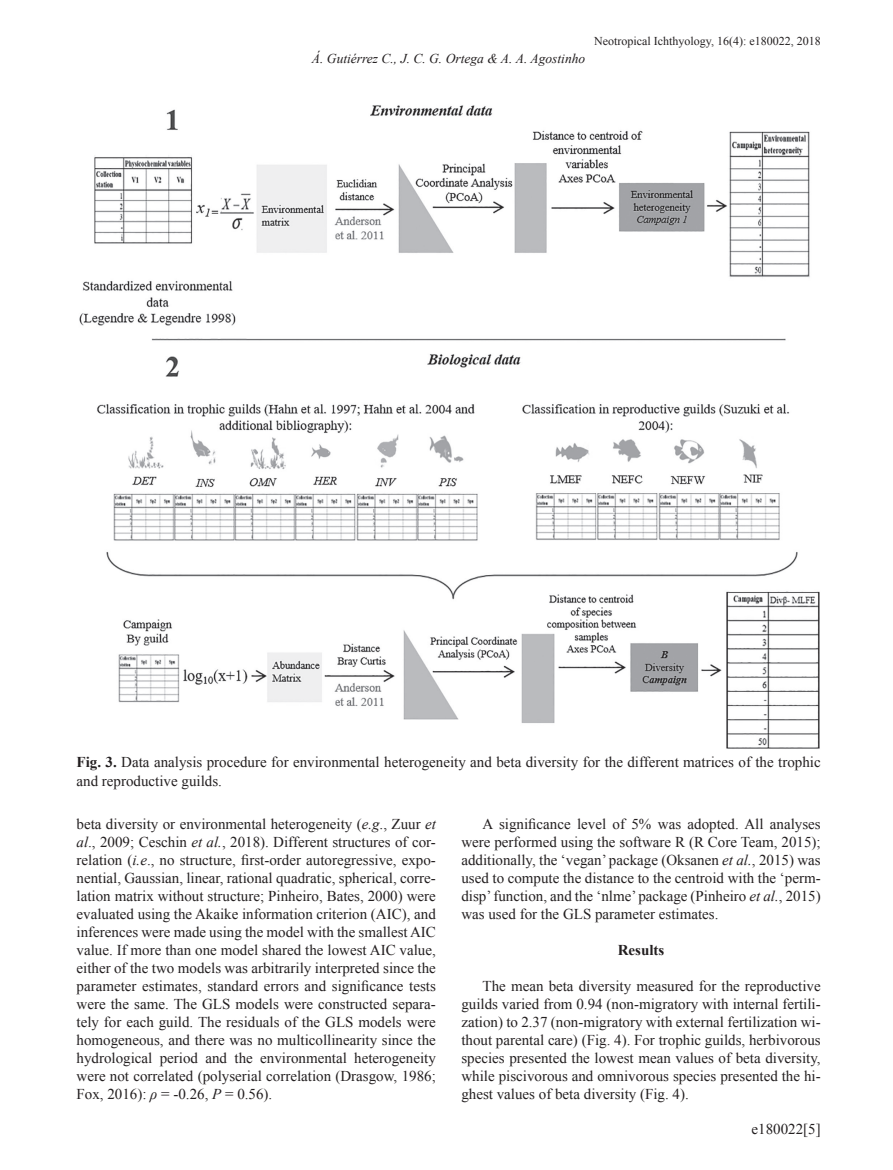
<style>
.page{position:relative;width:893px;height:1170px;background:#fff}
.page>*{position:absolute;margin:0;border:0;box-sizing:border-box;transform-origin:0 0}
.t1{font:15px/18px "Times New Roman";color:#231f20;text-align:justify}
.t2{font:700 15px "Times New Roman";color:#231f20}
.t3{font:italic 13.5px "Times New Roman";color:#231f20}
.t4{font:12px "Times New Roman";color:#231f20}
.s1{font-weight:700}
.s2{font-style:italic}
</style>
<div class="page">
<img style="left:79px;top:105px;width:741px;height:644px">
<p class="t3" style="left:312px;top:49px;width:275px">Á. Gutiérrez C., J. C. G. Ortega &amp; A. A. Agostinho</p>
<p class="t4" style="left:594px;top:33px;width:228px">Neotropical Ichthyology, 16(4): e180022, 2018</p>
<p class="t1" style="left:77px;top:753px;width:746px"><span class="s1">Fig. 3.</span> Data analysis procedure for environmental heterogeneity and beta diversity for the different matrices of the trophic and reproductive guilds.</p>
<p class="t1" style="left:77px;top:814px;width:361px">beta diversity or environmental heterogeneity (<span class="s2">e.g</span>., Zuur <span class="s2">et al</span>., 2009; Ceschin <span class="s2">et al.</span>, 2018). Different structures of cor&shy;relation (<span class="s2">i.e</span>., no structure, first-order autoregressive, expo&shy;nential, Gaussian, linear, rational quadratic, spherical, corre&shy;lation matrix without structure; Pinheiro, Bates, 2000) were evaluated using the Akaike information criterion (AIC), and inferences were made using the model with the smallest AIC value. If more than one model shared the lowest AIC value, either of the two models was arbitrarily interpreted since the parameter estimates, standard errors and significance tests were the same. The GLS models were constructed separa&shy;tely for each guild. The residuals of the GLS models were homogeneous, and there was no multicollinearity since the hydrological period and the environmental heterogeneity were not correlated (polyserial correlation (Drasgow, 1986; Fox, 2016): <span class="s2">ρ</span> = -0.26, <span class="s2">P</span> = 0.56).</p>
<p class="t1" style="left:461px;top:814px;width:361px;text-indent:21px">A significance level of 5% was adopted. All analyses were performed using the software R (R Core Team, 2015); additionally, the ‘vegan’ package (Oksanen <span class="s2">et al.</span>, 2015) was used to compute the distance to the centroid with the ‘perm&shy;disp’ function, and the ‘nlme’ package (Pinheiro <span class="s2">et al.</span>, 2015) was used for the GLS parameter estimates.</p>
<p class="t2" style="left:618px;top:939px;width:48px">Results</p>
<p class="t1" style="left:461px;top:977px;width:361px;text-indent:21px">The mean beta diversity measured for the reproductive guilds varied from 0.94 (non-migratory with internal fertili&shy;zation) to 2.37 (non-migratory with external fertilization wi&shy;thout parental care) (Fig. 4). For trophic guilds, herbivorous species presented the lowest mean values of beta diversity, while piscivorous and omnivorous species presented the hi&shy;ghest values of beta diversity (Fig. 4).</p>
<p class="t1" style="left:751px;top:1119px;width:71px">e180022[5]</p>
</div>
